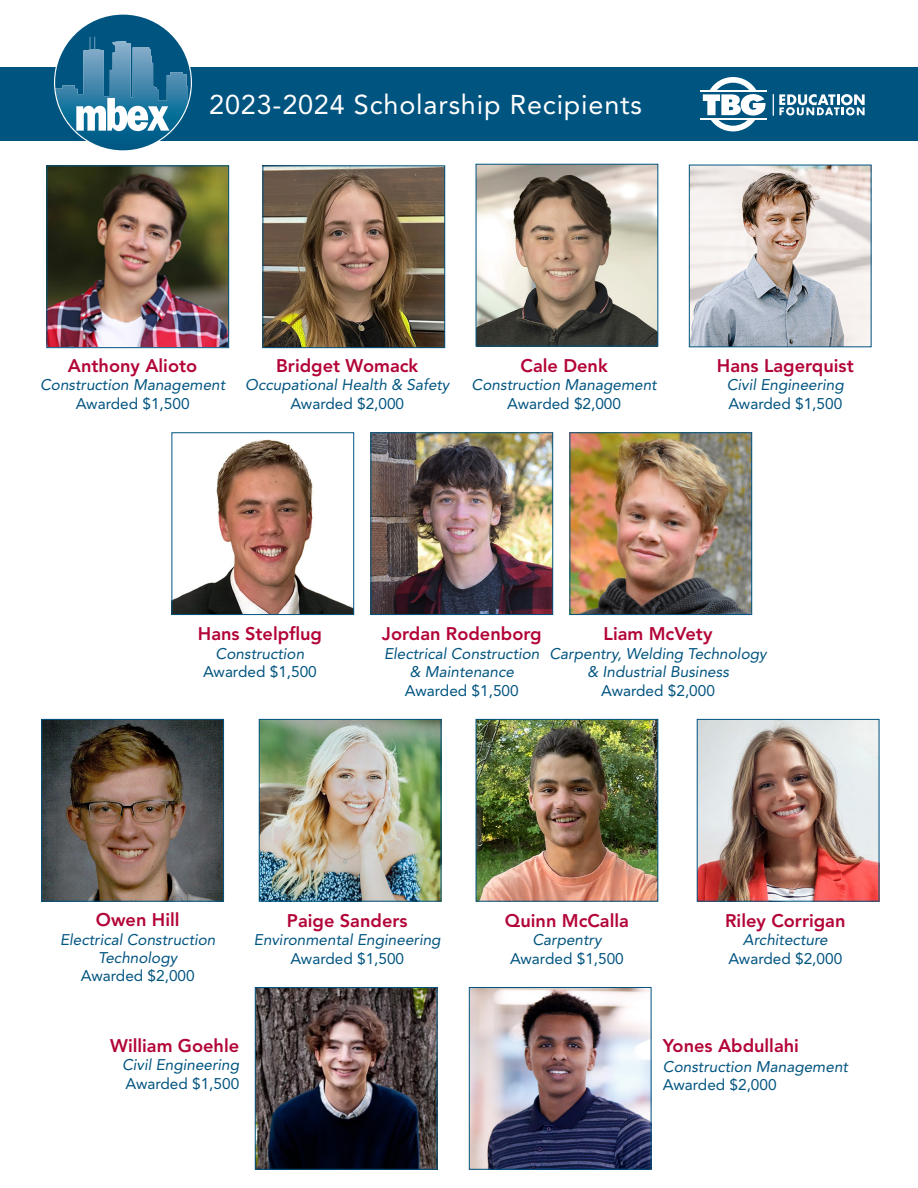
<style>
.page{position:relative;width:918px;height:1188px;background:#fff}
.page>*{position:absolute;margin:0;border:0;box-sizing:border-box;transform-origin:0 0}
.t1{font:27px "Avenir LT Std";letter-spacing:.03em;color:#fff}
.t2{font:800 18.15px "Avenir LT Std";color:#b30437}
.t3{font:italic 15.45px/18.5px "Avenir LT Std";color:#005480;text-align:center}
.t4{font:15.45px "Avenir LT Std";color:#005480}
</style>
<div class="page">
<div style="left:0;top:68px;width:918px;height:73px;background:#005480"></div>
<svg style="left:55px;top:15px;width:136px;height:135px"></svg>
<hr style="left:700px;top:90px;width:67px;height:2px;background:#fff">
<hr style="left:700px;top:118px;width:67px;height:2px;background:#fff">
<svg style="left:703px;top:77px;width:62px;height:54px"></svg>
<svg style="left:773px;top:94px;width:92px;height:22px"></svg>
<img style="left:48px;top:167px;width:179px;height:179px">
<div style="left:46px;top:165px;width:183px;height:183px;border:1px solid #005480"></div>
<img style="left:265px;top:167px;width:178px;height:179px">
<div style="left:263px;top:165px;width:182px;height:183px;border:1px solid #005480"></div>
<img style="left:478px;top:166px;width:178px;height:178px">
<div style="left:476px;top:164px;width:182px;height:182px;border:1px solid #005480"></div>
<img style="left:691px;top:167px;width:179px;height:178px">
<div style="left:689px;top:165px;width:183px;height:182px;border:1px solid #005480"></div>
<img style="left:174px;top:439px;width:178px;height:174px">
<div style="left:172px;top:432px;width:182px;height:183px;border:1px solid #005480"></div>
<img style="left:373px;top:434px;width:178px;height:179px">
<div style="left:371px;top:432px;width:182px;height:183px;border:1px solid #005480"></div>
<img style="left:572px;top:434px;width:178px;height:179px">
<div style="left:570px;top:432px;width:182px;height:183px;border:1px solid #005480"></div>
<img style="left:43px;top:721px;width:179px;height:179px">
<div style="left:41px;top:719px;width:183px;height:183px;border:1px solid #005480"></div>
<img style="left:261px;top:721px;width:178px;height:179px">
<div style="left:259px;top:719px;width:182px;height:183px;border:1px solid #005480"></div>
<img style="left:478px;top:721px;width:178px;height:179px">
<div style="left:476px;top:719px;width:182px;height:183px;border:1px solid #005480"></div>
<img style="left:699px;top:721px;width:178px;height:179px">
<div style="left:697px;top:719px;width:182px;height:183px;border:1px solid #005480"></div>
<img style="left:257px;top:989px;width:178px;height:179px">
<div style="left:255px;top:987px;width:182px;height:183px;border:1px solid #005480"></div>
<img style="left:471px;top:989px;width:178px;height:179px">
<div style="left:469px;top:987px;width:182px;height:183px;border:1px solid #005480"></div>
<p class="t1" style="left:209px;top:89px;width:434px">2023-2024 Scholarship Recipients</p>
<p class="t2" style="left:68px;top:355px;width:131px">Anthony Alioto</p>
<p class="t3" style="left:40px;top:376px;width:187px">Construction Management</p>
<p class="t4" style="left:76px;top:394px;width:115px">Awarded $1,500</p>
<p class="t2" style="left:276px;top:355px;width:144px">Bridget Womack</p>
<p class="t3" style="left:245px;top:376px;width:206px">Occupational Health &amp; Safety</p>
<p class="t4" style="left:290px;top:394px;width:115px">Awarded $2,000</p>
<p class="t2" style="left:521px;top:355px;width:89px">Cale Denk</p>
<p class="t3" style="left:472px;top:376px;width:187px">Construction Management</p>
<p class="t4" style="left:507px;top:394px;width:115px">Awarded $2,000</p>
<p class="t2" style="left:717px;top:355px;width:138px">Hans Lagerquist</p>
<p class="t3" style="left:727px;top:376px;width:119px">Civil Engineering</p>
<p class="t4" style="left:728px;top:394px;width:115px">Awarded $1,500</p>
<p class="t2" style="left:198px;top:623px;width:126px">Hans Stelpflug</p>
<p class="t3" style="left:216px;top:644px;width:90px">Construction</p>
<p class="t4" style="left:203px;top:663px;width:115px">Awarded $1,500</p>
<p class="t2" style="left:382px;top:623px;width:161px">Jordan Rodenborg</p>
<p class="t3" style="left:384px;top:644px;width:157px">Electrical Construction</p>
<p class="t3" style="left:409px;top:663px;width:106px">&amp; Maintenance</p>
<p class="t4" style="left:405px;top:681px;width:115px">Awarded $1,500</p>
<p class="t2" style="left:604px;top:623px;width:110px">Liam McVety</p>
<p class="t3" style="left:549px;top:644px;width:219px">Carpentry, Welding Technology &amp; Industrial Business</p>
<p class="t4" style="left:601px;top:681px;width:115px">Awarded $2,000</p>
<p class="t2" style="left:96px;top:909px;width:85px">Owen Hill</p>
<p class="t3" style="left:60px;top:930px;width:157px">Electrical Construction</p>
<p class="t3" style="left:98px;top:949px;width:81px">Technology</p>
<p class="t4" style="left:81px;top:967px;width:115px">Awarded $2,000</p>
<p class="t2" style="left:287px;top:910px;width:122px">Paige Sanders</p>
<p class="t3" style="left:254px;top:931px;width:188px">Environmental Engineering</p>
<p class="t4" style="left:290px;top:949px;width:115px">Awarded $1,500</p>
<p class="t2" style="left:110px;top:1035px;width:131px">William Goehle</p>
<p class="t3" style="left:122px;top:1056px;width:119px">Civil Engineering</p>
<p class="t4" style="left:125px;top:1074px;width:115px">Awarded $1,500</p>
<p class="t2" style="left:505px;top:910px;width:126px">Quinn McCalla</p>
<p class="t3" style="left:532px;top:931px;width:71px">Carpentry</p>
<p class="t4" style="left:510px;top:949px;width:115px">Awarded $1,500</p>
<p class="t2" style="left:725px;top:910px;width:122px">Riley Corrigan</p>
<p class="t3" style="left:743px;top:931px;width:86px">Architecture</p>
<p class="t4" style="left:728px;top:949px;width:115px">Awarded $2,000</p>
<p class="t2" style="left:663px;top:1035px;width:138px">Yones Abdullahi</p>
<p class="t3" style="left:663px;top:1057px;width:187px">Construction Management</p>
<p class="t4" style="left:663px;top:1076px;width:115px">Awarded $2,000</p>
</div>
